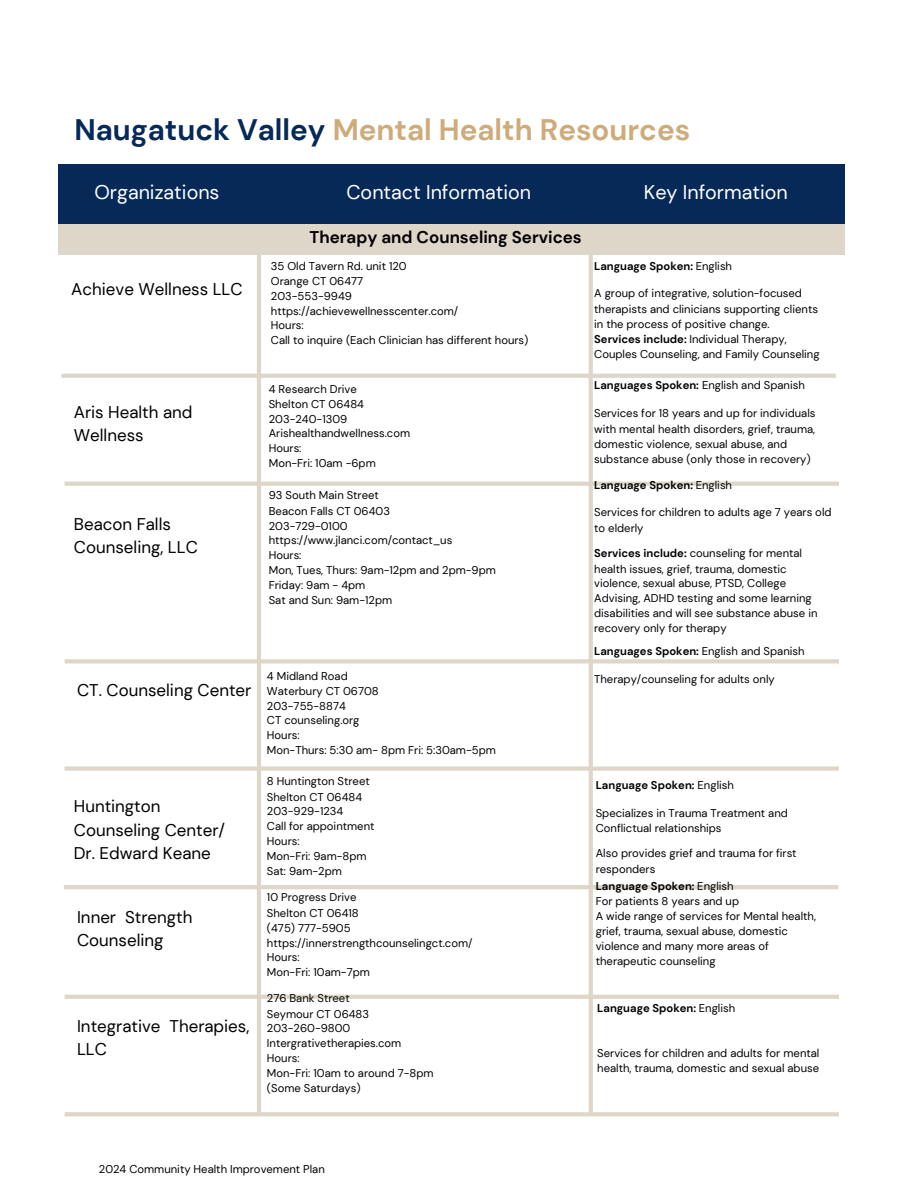
<style>
.page{position:relative;width:918px;height:1188px;background:#fff}
.page>*{position:absolute;margin:0;border:0;box-sizing:border-box;transform-origin:0 0}
.t1{font:700 29.7px "DM Sans";color:#ceab7a}
.t2{font:19.8px "DM Sans";color:#fff}
.t3{font:16.95px/23.2px "DM Sans";color:#000}
.t4{font:700 16.95px "DM Sans";color:#000}
.t5{font:11.25px/14.9px "DM Sans";color:#000}
.t6{font:700 11.25px "DM Sans";color:#000}
.s1{color:#062958}
.s2{font-weight:400}
.s3{font-weight:700}
</style>
<div class="page">
<hr style="left:61px;top:374px;width:775px;height:4px;background:#dfd6ca">
<hr style="left:257px;top:255px;width:4px;height:859px;background:#dfd6ca">
<hr style="left:589px;top:255px;width:4px;height:859px;background:#dfd6ca">
<hr style="left:65px;top:482px;width:774px;height:4px;background:#dfd6ca">
<hr style="left:65px;top:1112px;width:774px;height:4px;background:#dfd6ca">
<div style="left:58px;top:164px;width:787px;height:61px;background:#062958"></div>
<svg style="left:65px;top:659px;width:774px;height:4px;background:#e0d8cd"></svg>
<div style="left:58px;top:224px;width:787px;height:31px;background:#dfd6ca"></div>
<div style="left:65px;top:766px;width:774px;height:5px;background:#dfd6ca"></div>
<hr style="left:64px;top:885px;width:774px;height:4px;background:#dfd6ca">
<hr style="left:65px;top:995px;width:774px;height:4px;background:#dfd6ca">
<h1 class="t1" style="left:74px;top:111px;width:617px"><span class="s1">Naugatuck Valley</span> Mental Health Resources</h1>
<p class="t2" style="left:94px;top:179px;width:127px">Organizations</p>
<h2 class="t2" style="left:346px;top:179px;width:186px">Contact Information</h2>
<h2 class="t2" style="left:644px;top:179px;width:145px">Key Information</h2>
<p class="t3" style="left:71px;top:278px;width:173px">Achieve Wellness LLC</p>
<p class="t3" style="left:74px;top:401px;width:120px">Aris Health and<br>Wellness</p>
<p class="t3" style="left:74px;top:513px;width:126px">Beacon Falls<br>Counseling, LLC</p>
<p class="t3" style="left:77px;top:679px;width:176px">CT. Counseling Center</p>
<p class="t3" style="left:74px;top:795px;width:153px">Huntington<br>Counseling Center/<br>Dr. Edward Keane</p>
<p class="t3" style="left:77px;top:905px;width:117px">Inner Strength<br>Counseling</p>
<p class="t3" style="left:77px;top:1015px;width:174px">Integrative Therapies,<br>LLC</p>
<p class="t4" style="left:309px;top:227px;width:274px">Therapy and Counseling Services</p>
<p class="t5" style="left:271px;top:259px;width:137px">35 Old Tavern Rd. unit 120</p>
<p class="t5" style="left:271px;top:274px;width:94px">Orange CT 06477</p>
<p class="t5" style="left:271px;top:289px;width:83px">203-553-9949</p>
<p class="t5" style="left:271px;top:303px;width:189px">https://achievewellnesscenter.com/</p>
<p class="t5" style="left:271px;top:318px;width:34px">Hours:</p>
<p class="t5" style="left:271px;top:333px;width:259px">Call to inquire (Each Clinician has different hours)</p>
<h3 class="t5" style="left:269px;top:382px;width:89px">4 Research Drive</h3>
<h4 class="t5" style="left:269px;top:397px;width:97px">Shelton CT 06484</h4>
<p class="t5" style="left:269px;top:411px;width:80px">203-240-1309</p>
<p class="t5" style="left:269px;top:426px;width:143px">Arishealthandwellness.com</p>
<p class="t5" style="left:269px;top:441px;width:34px">Hours:</p>
<p class="t5" style="left:269px;top:456px;width:108px">Mon-Fri: 10am -6pm</p>
<p class="t5" style="left:269px;top:488px;width:112px">93 South Main Street</p>
<p class="t5" style="left:269px;top:503px;width:123px">Beacon Falls CT 06403</p>
<h4 class="t5" style="left:269px;top:518px;width:80px">203-729-0100</h4>
<h4 class="t5" style="left:269px;top:533px;width:185px">https://www.jlanci.com/contact_us</h4>
<p class="t5" style="left:269px;top:548px;width:34px">Hours:</p>
<p class="t5" style="left:269px;top:563px;width:229px">Mon, Tues, Thurs: 9am-12pm and 2pm-9pm</p>
<p class="t5" style="left:269px;top:578px;width:98px">Friday: 9am - 4pm</p>
<p class="t5" style="left:269px;top:592px;width:125px">Sat and Sun: 9am-12pm</p>
<p class="t5" style="left:267px;top:669px;width:82px">4 Midland Road</p>
<p class="t5" style="left:267px;top:684px;width:113px">Waterbury CT 06708</p>
<p class="t5" style="left:267px;top:698px;width:80px">203-755-8874</p>
<p class="t5" style="left:267px;top:713px;width:94px">CT counseling.org</p>
<p class="t5" style="left:267px;top:728px;width:34px">Hours:</p>
<p class="t5" style="left:267px;top:743px;width:230px">Mon-Thurs: 5:30 am- 8pm Fri: 5:30am-5pm</p>
<p class="t5" style="left:267px;top:773px;width:104px">8 Huntington Street</p>
<p class="t5" style="left:267px;top:789px;width:97px">Shelton CT 06484</p>
<p class="t5" style="left:267px;top:804px;width:78px">203-929-1234</p>
<p class="t5" style="left:267px;top:819px;width:109px">Call for appointment</p>
<h4 class="t5" style="left:267px;top:834px;width:34px">Hours:</h4>
<h4 class="t5" style="left:267px;top:849px;width:101px">Mon-Fri: 9am-8pm</h4>
<h4 class="t5" style="left:267px;top:863px;width:76px">Sat: 9am-2pm</h4>
<h4 class="t5" style="left:267px;top:890px;width:91px">10 Progress Drive</h4>
<p class="t5" style="left:267px;top:906px;width:93px">Shelton CT 06418</p>
<p class="t5" style="left:267px;top:921px;width:85px">(475) 777-5905</p>
<p class="t5" style="left:267px;top:935px;width:207px">https://innerstrengthcounselingct.com/</p>
<p class="t5" style="left:267px;top:950px;width:34px">Hours:</p>
<p class="t5" style="left:267px;top:965px;width:104px">Mon-Fri: 10am-7pm</p>
<p class="t5" style="left:267px;top:990px;width:84px">276 Bank Street</p>
<p class="t5" style="left:267px;top:1006px;width:104px">Seymour CT 06483</p>
<p class="t5" style="left:267px;top:1021px;width:85px">203-260-9800</p>
<p class="t5" style="left:267px;top:1036px;width:136px">Intergrativetherapies.com</p>
<p class="t5" style="left:267px;top:1051px;width:34px">Hours:</p>
<p class="t5" style="left:267px;top:1066px;width:168px">Mon-Fri: 10am to around 7-8pm</p>
<p class="t5" style="left:267px;top:1080px;width:95px">(Some Saturdays)</p>
<p class="t6" style="left:594px;top:259px;width:139px">Language Spoken: <span class="s2">English</span></p>
<p class="t5" style="left:594px;top:286px;width:209px">A group of integrative, solution-focused</p>
<p class="t5" style="left:594px;top:302px;width:225px">therapists and clinicians supporting clients</p>
<p class="t5" style="left:594px;top:317px;width:177px">in the process of positive change.</p>
<p class="t5" style="left:594px;top:332px;width:194px"><span class="s3">Services include:</span> Individual Therapy,</p>
<p class="t5" style="left:594px;top:346px;width:227px">Couples Counseling, and Family Counseling</p>
<p class="t5" style="left:594px;top:378px;width:212px"><span class="s3">Languages Spoken:</span> English and Spanish</p>
<p class="t5" style="left:594px;top:406px;width:223px">Services for 18 years and up for individuals</p>
<p class="t5" style="left:594px;top:422px;width:223px">with mental health disorders, grief, trauma,</p>
<p class="t5" style="left:594px;top:436px;width:194px">domestic violence, sexual abuse, and</p>
<p class="t5" style="left:594px;top:451px;width:218px">substance abuse (only those in recovery)</p>
<p class="t6" style="left:594px;top:478px;width:139px">Language Spoken: <span class="s2">English</span></p>
<p class="t5" style="left:594px;top:505px;width:239px">Services for children to adults age 7 years old</p>
<p class="t5" style="left:594px;top:521px;width:51px">to elderly</p>
<p class="t5" style="left:594px;top:545px;width:209px"><span class="s3">Services include:</span> counseling for mental</p>
<p class="t5" style="left:594px;top:561px;width:194px">health issues, grief, trauma, domestic</p>
<p class="t5" style="left:594px;top:576px;width:193px">violence, sexual abuse, PTSD, College</p>
<p class="t5" style="left:594px;top:591px;width:219px">Advising, ADHD testing and some learning</p>
<p class="t5" style="left:594px;top:606px;width:225px">disabilities and will see substance abuse in</p>
<p class="t5" style="left:594px;top:621px;width:134px">recovery only for therapy</p>
<p class="t5" style="left:594px;top:644px;width:212px"><span class="s3">Languages Spoken:</span> English and Spanish</p>
<p class="t5" style="left:594px;top:671px;width:182px">Therapy/counseling for adults only</p>
<p class="t6" style="left:596px;top:778px;width:140px">Language Spoken: <span class="s2">English</span></p>
<p class="t5" style="left:596px;top:805px;width:194px">Specializes in Trauma Treatment and</p>
<p class="t5" style="left:596px;top:821px;width:127px">Conflictual relationships</p>
<p class="t5" style="left:596px;top:845px;width:202px">Also provides grief and trauma for first</p>
<p class="t5" style="left:596px;top:861px;width:61px">responders</p>
<p class="t6" style="left:596px;top:878px;width:139px">Language Spoken: <span class="s2">English</span></p>
<p class="t5" style="left:596px;top:894px;width:145px">For patients 8 years and up</p>
<p class="t5" style="left:596px;top:909px;width:222px">A wide range of services for Mental health,</p>
<p class="t5" style="left:596px;top:924px;width:194px">grief, trauma, sexual abuse, domestic</p>
<p class="t5" style="left:596px;top:939px;width:175px">violence and many more areas of</p>
<p class="t5" style="left:596px;top:953px;width:121px">therapeutic counseling</p>
<p class="t6" style="left:597px;top:1001px;width:139px">Language Spoken: <span class="s2">English</span></p>
<p class="t5" style="left:597px;top:1046px;width:224px">Services for children and adults for mental health, trauma, domestic and sexual abuse</p>
<h2 class="t5" style="left:99px;top:1162px;width:227px">2024 Community Health Improvement Plan</h2>
</div>
